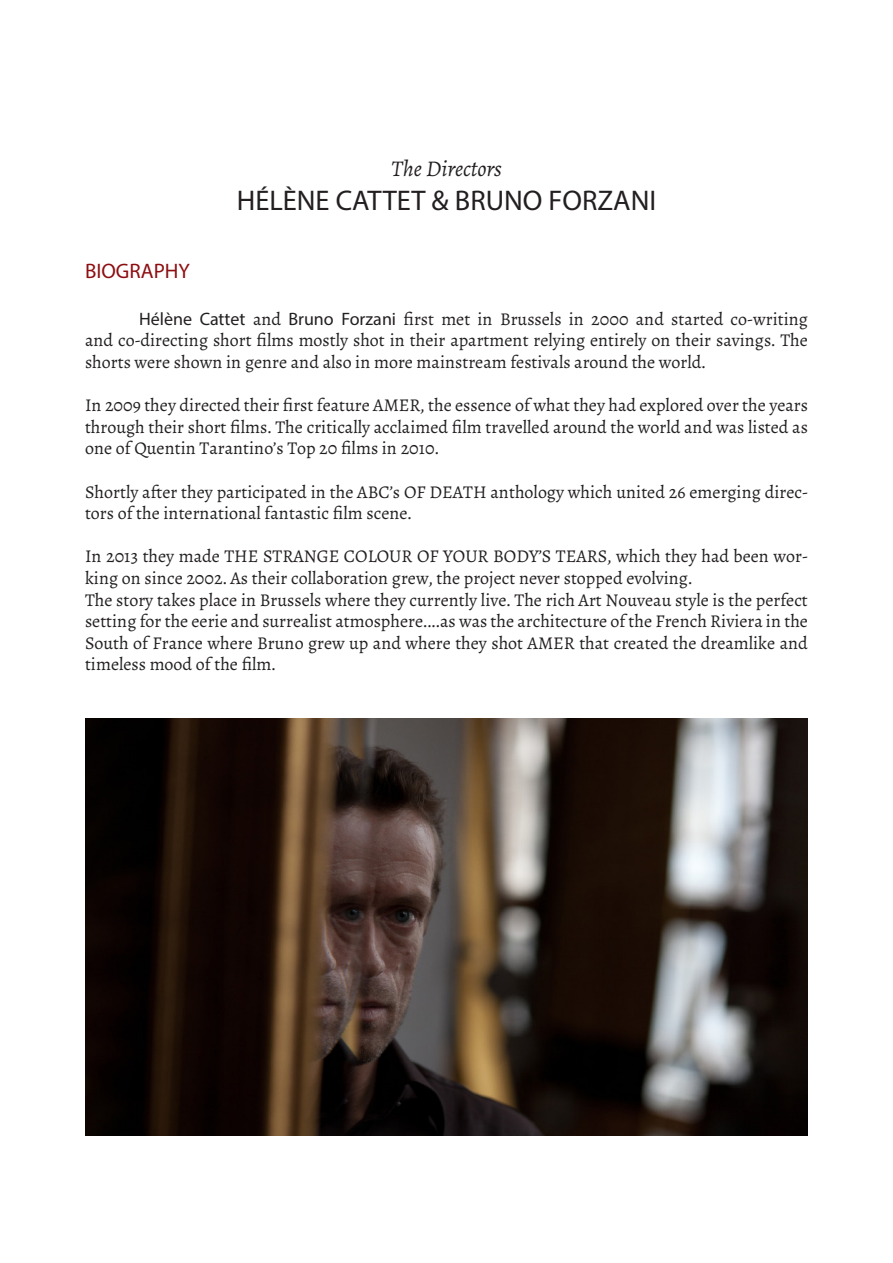
<style>
.page{position:relative;width:893px;height:1263px;background:#fff}
.page>*{position:absolute;margin:0;border:0;box-sizing:border-box;transform-origin:0 0}
.t1{font:28.5px "Myriad Pro";color:#231f20}
.t2{font:italic 22.5px "Alegreya";color:#231f20}
.t3{font:21px "Myriad Pro";color:#8d0e11}
.t4{font:18px/21.6px "Alegreya";color:#231f20;text-align:justify}
.s1{font-family:"Myriad Pro"}
</style>
<div class="page">
<img style="left:85px;top:719px;width:723px;height:416px">
<p class="t2" style="left:391px;top:155px;width:112px">The Directors</p>
<h1 class="t1" style="left:237px;top:183px;width:421px">HÉLÈNE CATTET &amp; BRUNO FORZANI</h1>
<p class="t3" style="left:85px;top:258px;width:106px">BIOGRAPHY</p>
<p class="t4" style="left:85px;top:308px;width:724px;text-indent:54px"><span class="s1">Hélène Cattet</span> and <span class="s1">Bruno Forzani</span> first met in Brussels in 2000 and started co-writing and co-directing short films mostly shot in their apartment relying entirely on their savings. The shorts were shown in genre and also in more mainstream festivals around the world.</p>
<p class="t4" style="left:85px;top:394px;width:724px">In 2009 they directed their first feature AMER, the essence of what they had explored over the years through their short films. The critically acclaimed film travelled around the world and was listed as one of Quentin Tarantino’s Top 20 films in 2010.</p>
<p class="t4" style="left:85px;top:481px;width:724px">Shortly after they participated in the ABC’s OF DEATH anthology which united 26 emerging direc&shy;tors of the international fantastic film scene.</p>
<p class="t4" style="left:85px;top:546px;width:724px;text-align:left">In 2013 they made THE STRANGE COLOUR OF YOUR BODY’S TEARS, which they had been wor&shy;king on since 2002. As their collaboration grew, the project never stopped evolving.<br>The story takes place in Brussels where they currently live. The rich Art Nouveau style is the perfect setting for the eerie and surrealist atmosphere....as was the architecture of the French Riviera in the South of France where Bruno grew up and where they shot AMER that created the dreamlike and timeless mood of the film.</p>
</div>
